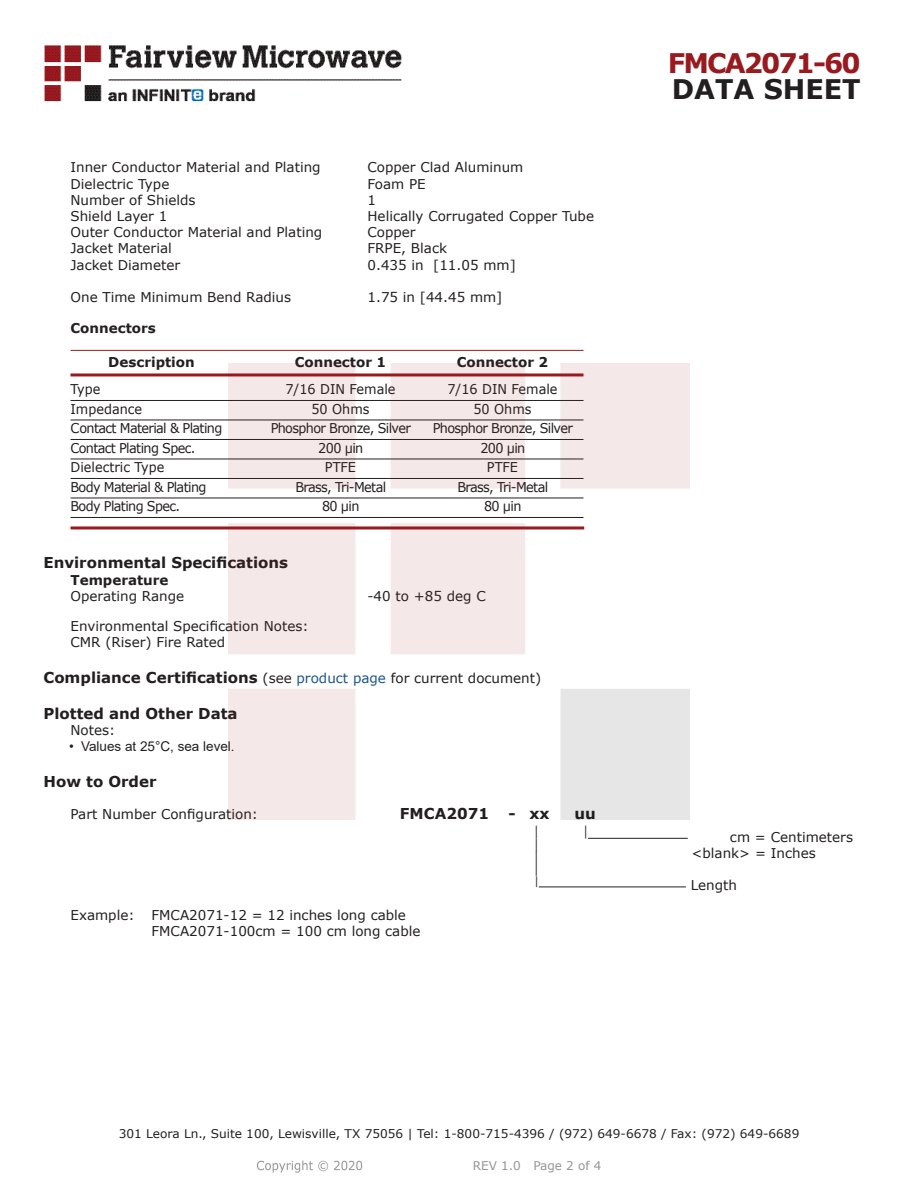
<style>
.page{position:relative;width:918px;height:1188px;background:#fff}
.page>*{position:absolute;margin:0;border:0;box-sizing:border-box;transform-origin:0 0}
.FM{font:700 27px "Verdana";letter-spacing:-.07em;color:#981a1e}
.t1{font:700 27px "Verdana";color:#231f20}
.Specs_Para{font:25.8px "Verdana";color:#231f20;scale:.39 1}
.Head1_for_Compliance{font:700 15px "Verdana";color:#231f20}
.Head1{font:700 15px "Verdana";color:#231f20}
.Specs_Para-2{font:700 15px "Verdana";color:#231f20}
.Specs_Para-3{font:13.5px "Verdana";color:#231f20}
.Table_Body_Connector{font:13.5px "Verdana";letter-spacing:-.05em;color:#231f20;scale:.95 1}
.Table_Body_Connector-2{font:13.5px "Verdana";color:#231f20;scale:.95 1}
.Table_Header_Connect{font:700 13.5px "Verdana";color:#231f20}
.t2{font:13.5px "Arial";color:#231f20}
.Head2_after_Head1{font:700 13.5px "Verdana";color:#231f20}
.Head2{font:700 13.5px "Verdana";color:#231f20}
.Specs_Para-4{font:13.5px "Verdana";color:#231f20;scale:.75 1}
.t3{font:12px "Verdana";color:#231f20}
.REV_Info{font:12px "Verdana";color:#939598}
.Specs_Para-5{font:11.25px "Verdana";color:#231f20;scale:.86 1}
.s1{font-weight:400;font-size:13.5px}
.s2{font-weight:400;font-size:13.5px;color:#1a5392}
</style>
<div class="page">
<hr style="left:70px;top:350px;width:514px;height:1px;background:#981a1e">
<hr style="left:70px;top:373px;width:514px;height:3px;background:#981a1e">
<hr style="left:70px;top:400px;width:514px;height:1px;background:#231f20">
<hr style="left:70px;top:420px;width:514px;height:1px;background:#231f20">
<hr style="left:70px;top:439px;width:514px;height:1px;background:#231f20">
<hr style="left:70px;top:459px;width:514px;height:1px;background:#231f20">
<hr style="left:70px;top:478px;width:514px;height:1px;background:#231f20">
<hr style="left:70px;top:498px;width:514px;height:1px;background:#231f20">
<hr style="left:70px;top:517px;width:514px;height:1px;background:#231f20">
<hr style="left:70px;top:526px;width:514px;height:3px;background:#981a1e">
<hr style="left:588px;top:838px;width:100px;height:1px;background:#231f20">
<hr style="left:539px;top:887px;width:147px;height:1px;background:#231f20">
<img style="left:257px;top:1160px;width:106px;height:13px">
<img style="left:228px;top:364px;width:462px;height:456px">
<img style="left:44px;top:45px;width:358px;height:57px">
<p class="Specs_Para-3" style="left:70px;top:158px;width:252px">Inner Conductor Material and Plating</p>
<p class="Specs_Para-3" style="left:368px;top:158px;width:157px">Copper Clad Aluminum</p>
<p class="Specs_Para-3" style="left:70px;top:174px;width:100px">Dielectric Type</p>
<p class="Specs_Para-3" style="left:368px;top:174px;width:60px">Foam PE</p>
<p class="Specs_Para-3" style="left:70px;top:191px;width:127px">Number of Shields</p>
<p class="Specs_Para-3" style="left:368px;top:191px;width:10px">1</p>
<p class="Specs_Para-3" style="left:70px;top:207px;width:98px">Shield Layer 1</p>
<p class="Specs_Para-3" style="left:368px;top:207px;width:228px">Helically Corrugated Copper Tube</p>
<p class="Specs_Para-3" style="left:70px;top:223px;width:253px">Outer Conductor Material and Plating</p>
<p class="Specs_Para-3" style="left:368px;top:223px;width:50px">Copper</p>
<p class="Specs_Para-3" style="left:70px;top:239px;width:103px">Jacket Material</p>
<p class="Specs_Para-3" style="left:368px;top:239px;width:81px">FRPE, Black</p>
<p class="Specs_Para-3" style="left:70px;top:255px;width:111px">Jacket Diameter</p>
<p class="Specs_Para-3" style="left:368px;top:255px;width:150px">0.435 in [11.05 mm]</p>
<p class="Specs_Para-3" style="left:70px;top:288px;width:222px">One Time Minimum Bend Radius</p>
<p class="Specs_Para-3" style="left:368px;top:288px;width:136px">1.75 in [44.45 mm]</p>
<p class="Head2" style="left:70px;top:319px;width:87px">Connectors</p>
<p class="Table_Header_Connect" style="left:108px;top:353px;width:88px">Description</p>
<p class="Table_Header_Connect" style="left:295px;top:353px;width:93px">Connector 1</p>
<p class="Table_Header_Connect" style="left:457px;top:353px;width:93px">Connector 2</p>
<p class="Table_Body_Connector" style="left:70px;top:380px;width:33px">Type</p>
<p class="Table_Body_Connector-2" style="left:285px;top:380px;width:118px">7/16 DIN Female</p>
<p class="Table_Body_Connector-2" style="left:447px;top:380px;width:118px">7/16 DIN Female</p>
<p class="Table_Body_Connector-2" style="left:70px;top:400px;width:77px">Impedance</p>
<p class="Table_Body_Connector" style="left:311px;top:400px;width:63px">50 Ohms</p>
<p class="Table_Body_Connector" style="left:473px;top:400px;width:63px">50 Ohms</p>
<p class="Table_Body_Connector" style="left:70px;top:419px;width:161px">Contact Material &amp; Plating</p>
<p class="Table_Body_Connector" style="left:271px;top:419px;width:149px">Phosphor Bronze, Silver</p>
<p class="Table_Body_Connector" style="left:433px;top:419px;width:149px">Phosphor Bronze, Silver</p>
<p class="Table_Body_Connector" style="left:70px;top:439px;width:133px">Contact Plating Spec.</p>
<p class="Table_Body_Connector" style="left:318px;top:439px;width:49px">200 µin</p>
<p class="Table_Body_Connector" style="left:480px;top:439px;width:49px">200 µin</p>
<p class="Table_Body_Connector-2" style="left:70px;top:458px;width:100px">Dielectric Type</p>
<p class="Table_Body_Connector" style="left:325px;top:458px;width:34px">PTFE</p>
<p class="Table_Body_Connector" style="left:487px;top:458px;width:34px">PTFE</p>
<p class="Table_Body_Connector" style="left:70px;top:478px;width:145px">Body Material &amp; Plating</p>
<p class="Table_Body_Connector" style="left:295px;top:478px;width:97px">Brass, Tri-Metal</p>
<p class="Table_Body_Connector" style="left:457px;top:478px;width:97px">Brass, Tri-Metal</p>
<p class="Table_Body_Connector" style="left:70px;top:497px;width:117px">Body Plating Spec.</p>
<p class="Table_Body_Connector" style="left:322px;top:497px;width:41px">80 µin</p>
<p class="Table_Body_Connector" style="left:484px;top:497px;width:41px">80 µin</p>
<p class="FM" style="left:668px;top:44px;width:194px">FMCA2071-60</p>
<p class="t1" style="left:672px;top:70px;width:191px">DATA SHEET</p>
<p class="Head1" style="left:44px;top:552px;width:246px">Environmental Specifications</p>
<p class="Head2_after_Head1" style="left:70px;top:570px;width:100px">Temperature</p>
<p class="Specs_Para-3" style="left:70px;top:587px;width:115px">Operating Range</p>
<p class="Specs_Para-3" style="left:368px;top:587px;width:120px">-40 to +85 deg C</p>
<p class="Specs_Para-3" style="left:70px;top:616px;width:240px">Environmental Specification Notes:</p>
<p class="Specs_Para-3" style="left:70px;top:633px;width:156px">CMR (Riser) Fire Rated</p>
<p class="Head1_for_Compliance" style="left:44px;top:667px;width:499px">Compliance Certifications <span class="s1">(see</span> <span class="s2">product page</span> <span class="s1">for current document)</span></p>
<p class="Head1_for_Compliance" style="left:44px;top:703px;width:196px">Plotted and Other Data</p>
<p class="Specs_Para-3" style="left:70px;top:721px;width:46px">Notes:</p>
<p class="t2" style="left:69px;top:737px;width:167px">• Values at 25°C, sea level.</p>
<p class="Head1_for_Compliance" style="left:44px;top:771px;width:115px">How to Order</p>
<p class="Specs_Para-3" style="left:70px;top:804px;width:189px">Part Number Configuration:</p>
<p class="Specs_Para-2" style="left:400px;top:803px;width:91px">FMCA2071</p>
<p class="Specs_Para-2" style="left:509px;top:803px;width:43px">- xx</p>
<p class="Specs_Para-2" style="left:575px;top:803px;width:23px">uu</p>
<p class="Specs_Para-4" style="left:534px;top:821px;width:8px">|</p>
<p class="Specs_Para-4" style="left:584px;top:821px;width:8px">|</p>
<p class="Specs_Para-3" style="left:730px;top:827px;width:125px">cm = Centimeters</p>
<p class="Specs_Para-4" style="left:534px;top:834px;width:8px">|</p>
<p class="Specs_Para-3" style="left:692px;top:844px;width:126px">&lt;blank&gt; = Inches</p>
<p class="Specs_Para" style="left:534px;top:844px;width:13px">|</p>
<p class="Specs_Para-5" style="left:534px;top:873px;width:7px">|</p>
<p class="Specs_Para-3" style="left:691px;top:876px;width:48px">Length</p>
<p class="Specs_Para-3" style="left:70px;top:906px;width:66px">Example:</p>
<p class="Specs_Para-3" style="left:152px;top:906px;width:256px">FMCA2071-12 = 12 inches long cable</p>
<p class="Specs_Para-3" style="left:152px;top:922px;width:271px">FMCA2071-100cm = 100 cm long cable</p>
<p class="t3" style="left:119px;top:1125px;width:682px">301 Leora Ln., Suite 100, Lewisville, TX 75056 | Tel: 1-800-715-4396 / (972) 649-6678 / Fax: (972) 649-6689</p>
<p class="REV_Info" style="left:473px;top:1157px;width:130px">REV 1.0 Page 2 of 4</p>
</div>
